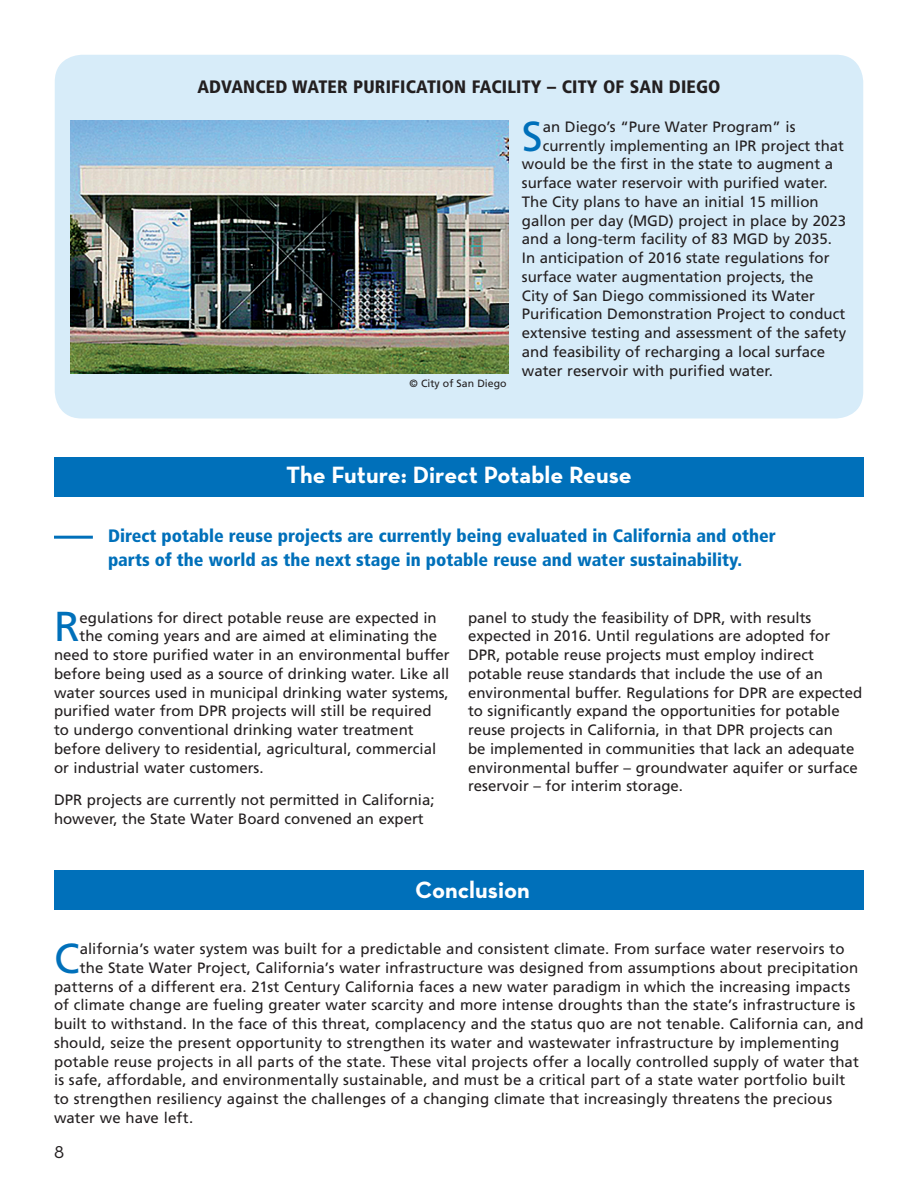
<style>
.page{position:relative;width:918px;height:1188px;background:#fff}
.page>*{position:absolute;margin:0;border:0;box-sizing:border-box;transform-origin:0 0}
.t1{font:41.85px "Frutiger";color:#0070ba}
.t2{font:700 24px "Neutra Text";color:#fff}
.t3{font:19.5px "Neutra Text";color:#231f20}
.t4{font:900 condensed 18px/24px "Frutiger";color:#0070ba}
.t5{font:900 condensed 18px "Frutiger";letter-spacing:.01em;color:#231f20}
.t6{font:15px/18.8px "Frutiger";color:#231f20}
.t7{font:10.5px "Frutiger";color:#231f20}
</style>
<div class="page">
<div style="left:54px;top:870px;width:810px;height:40px;background:#0070ba"></div>
<div style="left:55px;top:55px;width:808px;height:363px;background:#d7ecf9;border-radius:27px"></div>
<div style="left:54px;top:457px;width:810px;height:40px;background:#0070ba"></div>
<img style="left:70px;top:121px;width:438px;height:253px">
<hr style="left:54px;top:536px;width:39px;height:3px;background:#0070ba">
<p class="t5" style="left:197px;top:76px;width:525px">ADVANCED WATER PURIFICATION FACILITY – CITY OF SAN DIEGO</p>
<p class="t7" style="left:409px;top:377px;width:99px">© City of San Diego</p>
<h1 class="t1" style="left:522px;top:112px;width:22px">S</h1>
<p class="t6" style="left:543px;top:117px;width:254px">an Diego’s “Pure Water Program” is</p>
<p class="t6" style="left:543px;top:136px;width:303px">currently implementing an IPR project that</p>
<p class="t6" style="left:522px;top:155px;width:313px">would be the first in the state to augment a</p>
<p class="t6" style="left:522px;top:174px;width:307px">surface water reservoir with purified water.</p>
<p class="t6" style="left:522px;top:192px;width:298px">The City plans to have an initial 15 million</p>
<p class="t6" style="left:522px;top:211px;width:326px">gallon per day (MGD) project in place by 2023</p>
<p class="t6" style="left:522px;top:230px;width:312px">and a long-term facility of 83 MGD by 2035.</p>
<p class="t6" style="left:522px;top:249px;width:309px">In anticipation of 2016 state regulations for</p>
<p class="t6" style="left:522px;top:267px;width:293px">surface water augmentation projects, the</p>
<p class="t6" style="left:522px;top:286px;width:295px">City of San Diego commissioned its Water</p>
<p class="t6" style="left:522px;top:305px;width:325px">Purification Demonstration Project to conduct</p>
<p class="t6" style="left:522px;top:324px;width:326px">extensive testing and assessment of the safety</p>
<p class="t6" style="left:522px;top:342px;width:305px">and feasibility of recharging a local surface</p>
<p class="t6" style="left:522px;top:361px;width:253px">water reservoir with purified water.</p>
<h2 class="t2" style="left:286px;top:460px;width:347px">The Future: Direct Potable Reuse</h2>
<p class="t4" style="left:108px;top:523px;width:669px">Direct potable reuse projects are currently being evaluated in California and other parts of the world as the next stage in potable reuse and water sustainability.</p>
<h1 class="t1" style="left:54px;top:602px;width:27px">R</h1>
<p class="t6" style="left:80px;top:608px;width:359px">egulations for direct potable reuse are expected in</p>
<p class="t6" style="left:80px;top:627px;width:359px">the coming years and are aimed at eliminating the</p>
<p class="t6" style="left:54px;top:646px;width:397px">need to store purified water in an environmental buffer</p>
<p class="t6" style="left:54px;top:664px;width:397px">before being used as a source of drinking water. Like all</p>
<p class="t6" style="left:54px;top:683px;width:396px">water sources used in municipal drinking water systems,</p>
<p class="t6" style="left:54px;top:702px;width:379px">purified water from DPR projects will still be required</p>
<p class="t6" style="left:54px;top:721px;width:361px">to undergo conventional drinking water treatment</p>
<p class="t6" style="left:54px;top:739px;width:384px">before delivery to residential, agricultural, commercial</p>
<p class="t6" style="left:54px;top:758px;width:211px">or industrial water customers.</p>
<p class="t6" style="left:54px;top:790px;width:382px">DPR projects are currently not permitted in California; however, the State Water Board convened an expert</p>
<p class="t6" style="left:468px;top:608px;width:396px">panel to study the feasibility of DPR, with results expected in 2016. Until regulations are adopted for DPR, potable reuse projects must employ indirect potable reuse standards that include the use of an environmental buffer. Regulations for DPR are expected to significantly expand the opportunities for potable reuse projects in California, in that DPR projects can<br>be implemented in communities that lack an adequate environmental buffer – groundwater aquifer or surface reservoir – for interim storage.</p>
<h2 class="t2" style="left:415px;top:875px;width:116px">Conclusion</h2>
<h1 class="t1" style="left:54px;top:934px;width:27px">C</h1>
<p class="t6" style="left:80px;top:940px;width:766px">alifornia’s water system was built for a predictable and consistent climate. From surface water reservoirs to</p>
<p class="t6" style="left:80px;top:958px;width:780px">the State Water Project, California’s water infrastructure was designed from assumptions about precipitation</p>
<p class="t6" style="left:54px;top:977px;width:798px">patterns of a different era. 21st Century California faces a new water paradigm in which the increasing impacts</p>
<p class="t6" style="left:54px;top:996px;width:803px">of climate change are fueling greater water scarcity and more intense droughts than the state’s infrastructure is</p>
<p class="t6" style="left:54px;top:1015px;width:811px">built to withstand. In the face of this threat, complacency and the status quo are not tenable. California can, and</p>
<p class="t6" style="left:54px;top:1033px;width:787px">should, seize the present opportunity to strengthen its water and wastewater infrastructure by implementing</p>
<p class="t6" style="left:54px;top:1052px;width:806px">potable reuse projects in all parts of the state. These vital projects offer a locally controlled supply of water that</p>
<p class="t6" style="left:54px;top:1071px;width:793px">is safe, affordable, and environmentally sustainable, and must be a critical part of a state water portfolio built</p>
<p class="t6" style="left:54px;top:1090px;width:780px">to strengthen resiliency against the challenges of a changing climate that increasingly threatens the precious</p>
<p class="t6" style="left:54px;top:1108px;width:141px">water we have left.</p>
<h3 class="t3" style="left:54px;top:1140px;width:12px">8</h3>
</div>
